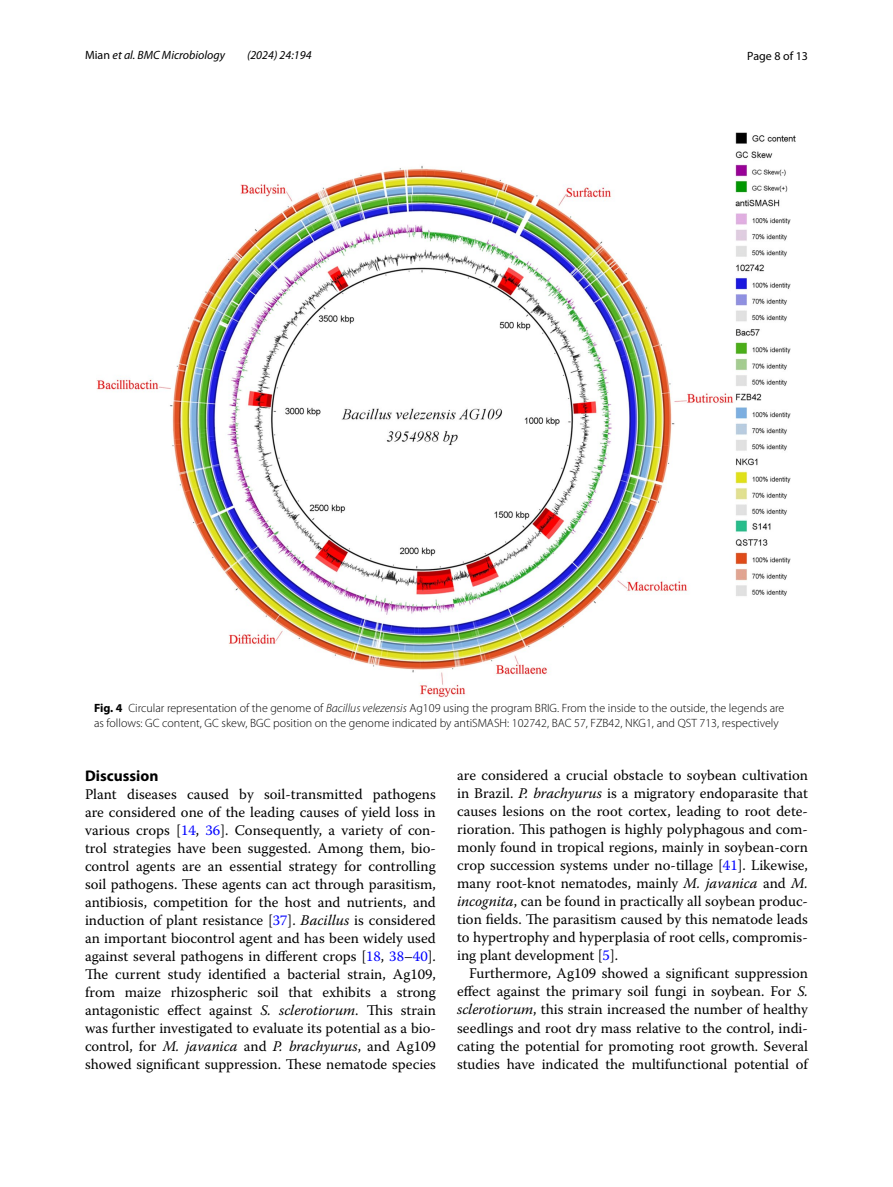
<style>
.page{position:relative;width:893px;height:1187px;background:#fff}
.page>*{position:absolute;margin:0;border:0;box-sizing:border-box;transform-origin:0 0}
.t1{font:700 15.45px "Myriad Pro";color:#000}
.t2{font:14.7px/18px "Warnock Pro";color:#000;text-align:justify}
.t3{font:300 12px/15px "Myriad Pro";color:#000}
.t4{font:italic 12px "Myriad Pro";color:#000}
.t5{font:12px "Myriad Pro";color:#000}
.s1{font-style:normal}
.s2{font-weight:700}
.s3{font-style:italic}
.s4{color:#00f}
</style>
<div class="page">
<img style="left:96px;top:133px;width:700px;height:564px">
<p class="t4" style="left:85px;top:48px;width:142px"><span class="s1">Mian</span> et al. BMC Microbiology</p>
<p class="t4" style="left:247px;top:48px;width:66px">(2024) 24:194</p>
<p class="t5" style="left:747px;top:48px;width:62px">Page 8 of 13</p>
<p class="t3" style="left:94px;top:700px;width:692px"><span class="s2">Fig. 4</span> Circular representation of the genome of <span class="s3">Bacillus velezensis</span> Ag109 using the program BRIG. From the inside to the outside, the legends are as follows: GC content, GC skew, BGC position on the genome indicated by antiSMASH: 102742, BAC 57, FZB42, NKG1, and QST 713, respectively</p>
<p class="t1" style="left:85px;top:765px;width:75px">Discussion</p>
<p class="t2" style="left:85px;top:785px;width:352px">Plant diseases caused by soil-transmitted pathogens are considered one of the leading causes of yield loss in various crops [<span class="s4">14</span>, <span class="s4">36</span>]. Consequently, a variety of con&shy;trol strategies have been suggested. Among them, bio&shy;control agents are an essential strategy for controlling soil pathogens. These agents can act through parasitism, antibiosis, competition for the host and nutrients, and induction of plant resistance [<span class="s4">37</span>]. <span class="s3">Bacillus</span> is considered an important biocontrol agent and has been widely used against several pathogens in different crops [<span class="s4">18</span>, <span class="s4">38</span>–<span class="s4">40</span>].<br>The current study identified a bacterial strain, Ag109, from maize rhizospheric soil that exhibits a strong antagonistic effect against <span class="s3">S. sclerotiorum</span>. This strain was further investigated to evaluate its potential as a bio&shy;control, for <span class="s3">M. javanica</span> and <span class="s3">P. brachyurus</span>, and Ag109 showed significant suppression. These nematode species</p>
<p class="t2" style="left:457px;top:766px;width:352px">are considered a crucial obstacle to soybean cultivation in Brazil. <span class="s3">P. brachyurus</span> is a migratory endoparasite that causes lesions on the root cortex, leading to root dete&shy;rioration. This pathogen is highly polyphagous and com&shy;monly found in tropical regions, mainly in soybean-corn crop succession systems under no-tillage [<span class="s4">41</span>]. Likewise, many root-knot nematodes, mainly <span class="s3">M. javanica</span> and <span class="s3">M. incognita</span>, can be found in practically all soybean produc&shy;tion fields. The parasitism caused by this nematode leads to hypertrophy and hyperplasia of root cells, compromis&shy;ing plant development [<span class="s4">5</span>].</p>
<p class="t2" style="left:457px;top:964px;width:352px;text-indent:12px">Furthermore, Ag109 showed a significant suppression effect against the primary soil fungi in soybean. For <span class="s3">S. sclerotiorum</span>, this strain increased the number of healthy seedlings and root dry mass relative to the control, indi&shy;cating the potential for promoting root growth. Several studies have indicated the multifunctional potential of</p>
</div>
